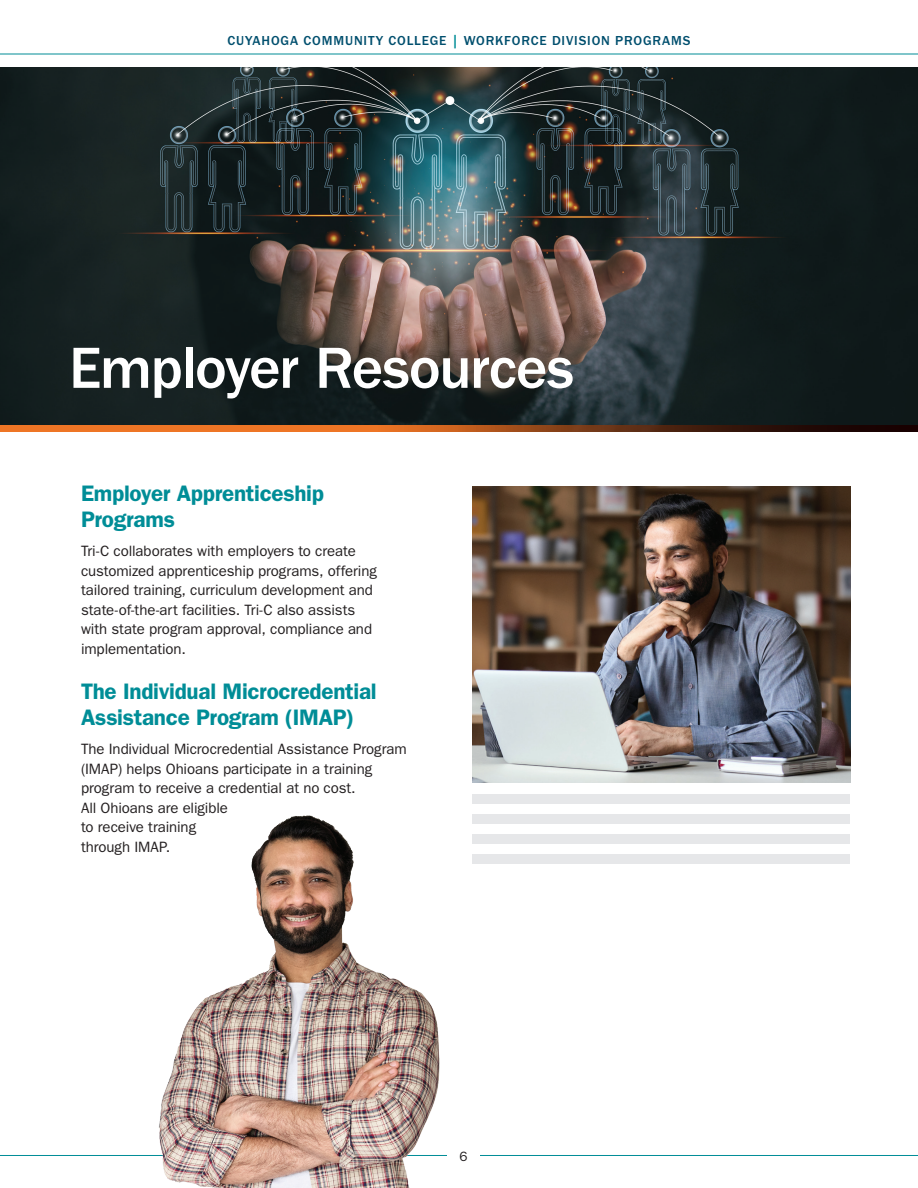
<style>
.page{position:relative;width:918px;height:1188px;background:#fff}
.page>*{position:absolute;margin:0;border:0;box-sizing:border-box;transform-origin:0 0}
.Empl_Resources_Title_H1{font:500 60px "ITC Franklin Gothic Std";letter-spacing:-.025em;color:#fff}
.Section_Secondary_Titles_H1{font:600 22.5px/25.5px "ITC Franklin Gothic Std";letter-spacing:-.01em;color:#008d97}
.Para{font:15px/19.5px "ITC Franklin Gothic Std";letter-spacing:-.005em;color:#231f20}
.Intro_Para{font:500 13.5px "ITC Franklin Gothic Std";letter-spacing:.06em;color:#014f6e}
.t1{font:13.5px "ITC Franklin Gothic Std";color:#231f20}
.s1{color:#008d97}
</style>
<div class="page">
<div style="left:472px;top:794px;width:378px;height:10px;background:#e6e7e9"></div>
<div style="left:472px;top:814px;width:378px;height:10px;background:#e6e7e9"></div>
<div style="left:472px;top:834px;width:378px;height:10px;background:#e6e7e9"></div>
<div style="left:472px;top:855px;width:378px;height:9px;background:#e6e7e9"></div>
<hr style="left:0;top:1155px;width:918px;height:1px;background:#008d97">
<div style="left:447px;top:1142px;width:33px;height:27px;background:#fff"></div>
<hr style="left:0;top:54px;width:918px;height:1px;background:#008d97">
<img style="left:0;top:68px;width:918px;height:358px">
<img style="left:472px;top:486px;width:378px;height:297px">
<div style="left:0;top:426px;width:918px;height:6px;background:#ee7525"></div>
<svg style="left:400px;top:426px;width:518px;height:6px;background:#622c10"></svg>
<img style="left:159px;top:815px;width:281px;height:373px">
<p class="Intro_Para" style="left:227px;top:33px;width:465px">CUYAHOGA COMMUNITY COLLEGE <span class="s1">|</span> WORKFORCE DIVISION PROGRAMS</p>
<h1 class="Empl_Resources_Title_H1" style="left:69px;top:334px;width:506px">Employer Resources</h1>
<h1 class="Section_Secondary_Titles_H1" style="left:81px;top:481px;width:244px">Employer Apprenticeship<br>Programs</h1>
<p class="Para" style="left:81px;top:541px;width:297px">Tri-C collaborates with employers to create customized apprenticeship programs, offering tailored training, curriculum development and state‑of-the-art facilities. Tri-C also assists with state program approval, compliance and implementation.</p>
<h1 class="Section_Secondary_Titles_H1" style="left:81px;top:679px;width:297px">The Individual Microcredential<br>Assistance Program (IMAP)</h1>
<p class="Para" style="left:81px;top:739px;width:327px">The Individual Microcredential Assistance Program (IMAP) helps Ohioans participate in a training program to receive a credential at no cost.<br>All Ohioans are eligible<br>to receive training<br>through IMAP.</p>
<p class="t1" style="left:460px;top:1148px;width:10px">6</p>
</div>
